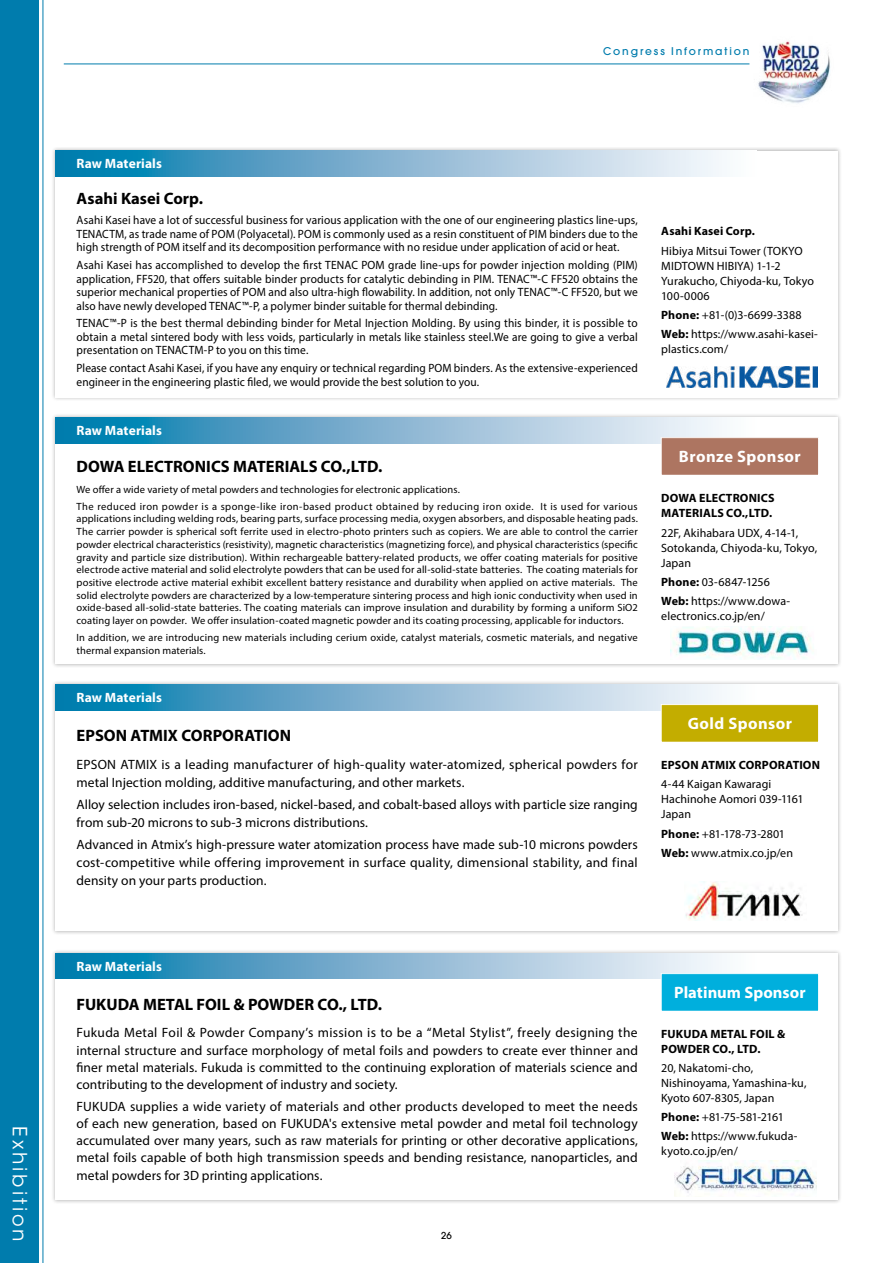
<style>
.page{position:relative;width:893px;height:1263px;background:#fff}
.page>*{position:absolute;margin:0;border:0;box-sizing:border-box;transform-origin:0 0}
.t1{font:19.5px "ITC Avant Garde Std";letter-spacing:.15em;color:#fff}
.t2{font:700 16.5px "Myriad Pro";color:#000}
.t3{font:700 16.5px "Myriad Pro";letter-spacing:.025em;color:#fff}
.t4{font:700 16.5px "Myriad Pro";color:#fff}
.t5{font:13.5px/17.2px "Myriad Pro";letter-spacing:.005em;color:#000;text-align:justify}
.t6{font:700 13.5px "Myriad Pro";letter-spacing:.01em;color:#fff}
.t7{font:12px/13.5px "Myriad Pro";letter-spacing:.005em;color:#000;text-align:justify;scale:.95 1}
.t8{font:12px/15px "Myriad Pro";letter-spacing:.005em;color:#000}
.t9{font:700 12px/15px "Myriad Pro";letter-spacing:.01em;color:#000}
.t10{font:500 10.65px "ITC Avant Garde Pro";letter-spacing:.175em;color:#007cad}
.t11{font:10.5px/12.8px "Myriad Pro";letter-spacing:.02em;color:#000}
.t12{font:500 9.6px "ITC Avant Garde Pro";color:#000}
.s1{font-weight:700}
</style>
<div class="page">
<img style="left:758px;top:41px;width:72px;height:63px">
<div style="left:0;top:0;width:38px;height:1263px;background:#007cad"></div>
<hr style="left:64px;top:63px;width:685px;height:1px;background:#007cad">
<hr style="left:43px;top:0;width:1px;height:1263px;background:#007cad">
<div style="left:51px;top:950px;width:791px;height:254px;background:#000;opacity:.3"></div>
<div style="left:55px;top:953px;width:783px;height:247px;background:#fff"></div>
<svg style="left:55px;top:953px;width:667px;height:26px;background:#7bb4d1"></svg>
<img style="left:674px;top:1160px;width:142px;height:36px">
<div style="left:661px;top:973px;width:158px;height:38px;background:#00afdd"></div>
<div style="left:661px;top:973px;width:158px;height:38px;border:1px solid #fff"></div>
<div style="left:51px;top:414px;width:791px;height:254px;background:#000;opacity:.3"></div>
<div style="left:55px;top:418px;width:783px;height:246px;background:#fff"></div>
<svg style="left:55px;top:418px;width:667px;height:25px;background:#7bb4d1"></svg>
<svg style="left:661px;top:437px;width:158px;height:38px;background:#b07a67"></svg>
<img style="left:670px;top:626px;width:141px;height:34px">
<div style="left:51px;top:147px;width:791px;height:254px;background:#000;opacity:.3"></div>
<div style="left:55px;top:151px;width:783px;height:246px;background:#fff"></div>
<svg style="left:55px;top:151px;width:667px;height:25px;background:#7eb5d2"></svg>
<img style="left:666px;top:367px;width:151px;height:20px">
<div style="left:51px;top:681px;width:791px;height:254px;background:#000;opacity:.3"></div>
<div style="left:55px;top:684px;width:783px;height:247px;background:#fff"></div>
<svg style="left:55px;top:685px;width:667px;height:25px;background:#7bb4d1"></svg>
<img style="left:685px;top:881px;width:118px;height:40px">
<div style="left:661px;top:704px;width:158px;height:38px;background:#c3ad00"></div>
<div style="left:661px;top:704px;width:158px;height:38px;border:1px solid #fff"></div>
<h1 class="t1" style="left:32px;top:1126px;width:117px;rotate:90deg">Exhibition</h1>
<p class="t10" style="left:603px;top:44px;width:148px">Congress Information</p>
<p class="t6" style="left:77px;top:155px;width:87px">Raw Materials</p>
<h2 class="t2" style="left:77px;top:188px;width:128px">Asahi Kasei Corp.</h2>
<p class="t7" style="left:77px;top:213px;width:592px">Asahi Kasei have a lot of successful business for various application with the one of our engineering plastics line-ups, TENACTM, as trade name of POM (Polyacetal). POM is commonly used as a resin constituent of PIM binders due to the high strength of POM itself and its decomposition performance with no residue under application of acid or heat.</p>
<p class="t7" style="left:77px;top:258px;width:592px">Asahi Kasei has accomplished to develop the first TENAC POM grade line-ups for powder injection molding (PIM) application, FF520, that offers suitable binder products for catalytic debinding in PIM. TENAC™-C FF520 obtains the superior mechanical properties of POM and also ultra-high flowability. In addition, not only TENAC™-C FF520, but we also have newly developed TENAC™-P, a polymer binder suitable for thermal debinding.</p>
<p class="t7" style="left:77px;top:316px;width:592px">TENAC™-P is the best thermal debinding binder for Metal Injection Molding. By using this binder, it is possible to obtain a metal sintered body with less voids, particularly in metals like stainless steel.We are going to give a verbal presentation on TENACTM-P to you on this time.</p>
<p class="t7" style="left:77px;top:361px;width:592px">Please contact Asahi Kasei, if you have any enquiry or technical regarding POM binders. As the extensive-experienced engineer in the engineering plastic filed, we would provide the best solution to you.</p>
<p class="t6" style="left:77px;top:422px;width:87px">Raw Materials</p>
<h2 class="t2" style="left:77px;top:456px;width:307px">DOWA ELECTRONICS MATERIALS CO.,LTD.</h2>
<p class="t11" style="left:77px;top:480px;width:563px;line-height:17px">We offer a wide variety of metal powders and technologies for electronic applications.<br>The reduced iron powder is a sponge-like iron-based product obtained by reducing iron oxide. It is used for various</p>
<p class="t11" style="left:77px;top:512px;width:563px;text-align:justify">applications including welding rods, bearing parts, surface processing media, oxygen absorbers, and disposable heating pads.<br>The carrier powder is spherical soft ferrite used in electro-photo printers such as copiers. We are able to control the carrier powder electrical characteristics (resistivity), magnetic characteristics (magnetizing force), and physical characteristics (specific gravity and particle size distribution). Within rechargeable battery-related products, we offer coating materials for positive electrode active material and solid electrolyte powders that can be used for all-solid-state batteries. The coating materials for positive electrode active material exhibit excellent battery resistance and durability when applied on active materials. The solid electrolyte powders are characterized by a low-temperature sintering process and high ionic conductivity when used in oxide-based all-solid-state batteries. The coating materials can improve insulation and durability by forming a uniform SiO2 coating layer on powder. We offer insulation-coated magnetic powder and its coating processing, applicable for inductors.</p>
<p class="t11" style="left:77px;top:631px;width:563px">In addition, we are introducing new materials including cerium oxide, catalyst materials, cosmetic materials, and negative thermal expansion materials.</p>
<p class="t6" style="left:77px;top:689px;width:87px">Raw Materials</p>
<h2 class="t2" style="left:77px;top:725px;width:216px">EPSON ATMIX CORPORATION</h2>
<p class="t5" style="left:77px;top:755px;width:563px;line-height:18px">EPSON ATMIX is a leading manufacturer of high-quality water-atomized, spherical powders for metal Injection molding, additive manufacturing, and other markets.</p>
<p class="t5" style="left:77px;top:795px;width:563px;line-height:18px">Alloy selection includes iron-based, nickel-based, and cobalt-based alloys with particle size ranging from sub-20 microns to sub-3 microns distributions.</p>
<p class="t5" style="left:77px;top:835px;width:563px;line-height:18px">Advanced in Atmix’s high-pressure water atomization process have made sub-10 microns powders cost-competitive while offering improvement in surface quality, dimensional stability, and final density on your parts production.</p>
<p class="t9" style="left:661px;top:223px;width:95px">Asahi Kasei Corp.</p>
<p class="t8" style="left:661px;top:243px;width:154px">Hibiya Mitsui Tower (TOKYO<br>MIDTOWN HIBIYA) 1-1-2<br>Yurakucho, Chiyoda-ku, Tokyo<br>100-0006</p>
<p class="t8" style="left:661px;top:305px;width:158px;line-height:19.2px"><span class="s1">Phone:</span> +81-(0)3-6699-3388<br><span class="s1">Web:</span> https://www.asahi-kasei-</p>
<p class="t8" style="left:661px;top:341px;width:69px">plastics.com/</p>
<h2 class="t3" style="left:679px;top:446px;width:123px">Bronze Sponsor</h2>
<p class="t9" style="left:661px;top:490px;width:115px">DOWA ELECTRONICS<br>MATERIALS CO.,LTD.</p>
<p class="t8" style="left:661px;top:525px;width:158px">22F, Akihabara UDX, 4-14-1,<br>Sotokanda, Chiyoda-ku, Tokyo,<br>Japan</p>
<p class="t8" style="left:661px;top:572px;width:130px;line-height:19.2px"><span class="s1">Phone:</span> 03-6847-1256<br><span class="s1">Web:</span> https://www.dowa-</p>
<p class="t8" style="left:661px;top:608px;width:105px">electronics.co.jp/en/</p>
<h2 class="t3" style="left:688px;top:713px;width:106px">Gold Sponsor</h2>
<p class="t9" style="left:661px;top:757px;width:160px">EPSON ATMIX CORPORATION</p>
<p class="t8" style="left:661px;top:776px;width:144px">4-44 Kaigan Kawaragi<br>Hachinohe Aomori 039-1161<br>Japan</p>
<p class="t8" style="left:661px;top:824px;width:133px;line-height:19.2px"><span class="s1">Phone:</span> +81-178-73-2801<br><span class="s1">Web:</span> www.atmix.co.jp/en</p>
<p class="t6" style="left:77px;top:957px;width:87px">Raw Materials</p>
<h2 class="t2" style="left:77px;top:994px;width:307px">FUKUDA METAL FOIL &amp; POWDER CO., LTD.</h2>
<p class="t5" style="left:77px;top:1024px;width:563px">Fukuda Metal Foil &amp; Powder Company’s mission is to be a “Metal Stylist”, freely designing the internal structure and surface morphology of metal foils and powders to create ever thinner and finer metal materials. Fukuda is committed to the continuing exploration of materials science and contributing to the development of industry and society.</p>
<p class="t5" style="left:77px;top:1097px;width:563px">FUKUDA supplies a wide variety of materials and other products developed to meet the needs of each new generation, based on FUKUDA's extensive metal powder and metal foil technology accumulated over many years, such as raw materials for printing or other decorative applications, metal foils capable of both high transmission speeds and bending resistance, nanoparticles, and metal powders for 3D printing applications.</p>
<p class="t12" style="left:441px;top:1229px;width:12px">26</p>
<h2 class="t4" style="left:674px;top:982px;width:133px">Platinum Sponsor</h2>
<p class="t9" style="left:661px;top:1026px;width:126px">FUKUDA METAL FOIL &amp;<br>POWDER CO., LTD.</p>
<p class="t8" style="left:661px;top:1060px;width:147px">20, Nakatomi-cho,<br>Nishinoyama, Yamashina-ku,<br>Kyoto 607-8305, Japan</p>
<p class="t8" style="left:661px;top:1107px;width:138px;line-height:19.2px"><span class="s1">Phone:</span> +81-75-581-2161<br><span class="s1">Web:</span> https://www.fukuda-</p>
<p class="t8" style="left:661px;top:1144px;width:78px">kyoto.co.jp/en/</p>
</div>
